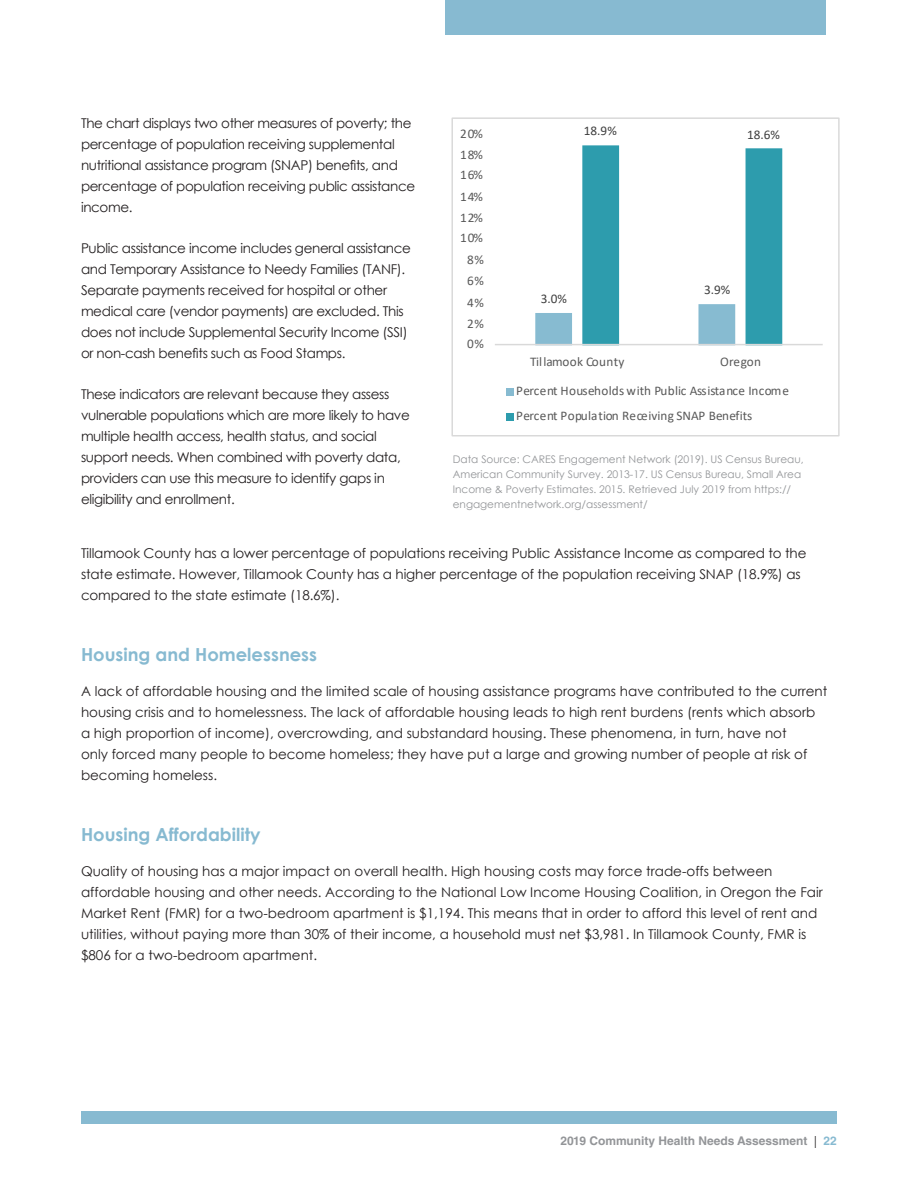
<style>
.page{position:relative;width:918px;height:1188px;background:#fff}
.page>*{position:absolute;margin:0;border:0;box-sizing:border-box;transform-origin:0 0}
.SubHead{font:700 18px "Century Gothic";color:#87bad1}
.t1{font:13.5px/21px "Century Gothic";letter-spacing:-.01em;color:#231f20}
.t2{font:13.2px/25px "Calibri";letter-spacing:.01em;color:#595959}
.t3{font:13.2px "Calibri";color:#404040}
.t4{font:700 12px "Helvetica LT Std";color:#939598}
.Data_Sources{font:10.5px/15px "Century Gothic";color:#939598}
.s1{font-weight:300;color:#231f20}
.s2{color:#87bad1}
</style>
<div class="page">
<div style="left:446px;top:0;width:380px;height:35px;background:#87bad1"></div>
<div style="left:81px;top:1111px;width:756px;height:13px;background:#87bad1"></div>
<svg style="left:535px;top:145px;width:247px;height:199px"></svg>
<hr style="left:495px;top:344px;width:328px;height:1px;background:#d9d9d9">
<div style="left:506px;top:388px;width:7px;height:7px;background:#87bbd1"></div>
<div style="left:506px;top:413px;width:7px;height:7px;background:#2d9cad"></div>
<div style="left:452px;top:117px;width:388px;height:319px;border:1px solid #d9d9d9"></div>
<p class="t1" style="left:81px;top:112px;width:336px">The chart displays two other measures of poverty; the percentage of population receiving supplemental nutritional assistance program (SNAP) benefits, and percentage of population receiving public assistance income.</p>
<p class="t1" style="left:81px;top:237px;width:332px">Public assistance income includes general assistance and Temporary Assistance to Needy Families (TANF).<br>Separate payments received for hospital or other medical care (vendor payments) are excluded. This does not include Supplemental Security Income (SSI) or non-cash benefits such as Food Stamps.</p>
<p class="t1" style="left:81px;top:383px;width:330px">These indicators are relevant because they assess vulnerable populations which are more likely to have multiple health access, health status, and social support needs. When combined with poverty data, providers can use this measure to identify gaps in eligibility and enrollment.</p>
<p class="t2" style="left:460px;top:121px;width:24px">20%</p>
<p class="t2" style="left:460px;top:141px;width:24px">18%</p>
<p class="t2" style="left:460px;top:162px;width:24px">16%</p>
<p class="t2" style="left:460px;top:184px;width:24px">14%</p>
<p class="t2" style="left:460px;top:205px;width:24px">12%</p>
<p class="t2" style="left:460px;top:225px;width:24px">10%</p>
<p class="t2" style="left:467px;top:247px;width:18px">8%</p>
<p class="t2" style="left:467px;top:268px;width:18px">6%</p>
<p class="t2" style="left:467px;top:290px;width:18px">4%</p>
<p class="t2" style="left:467px;top:310px;width:18px">2%</p>
<p class="t2" style="left:467px;top:331px;width:18px">0%</p>
<p class="t3" style="left:584px;top:122px;width:34px">18.9%</p>
<p class="t3" style="left:747px;top:126px;width:34px">18.6%</p>
<p class="t3" style="left:541px;top:289px;width:28px">3.0%</p>
<p class="t3" style="left:704px;top:280px;width:28px">3.9%</p>
<p class="t2" style="left:530px;top:349px;width:96px">Tillamook County</p>
<p class="t2" style="left:720px;top:349px;width:42px">Oregon</p>
<p class="t2" style="left:516px;top:378px;width:274px">Percent Households with Public Assistance Income<br>Percent Population Receiving SNAP Benefits</p>
<p class="Data_Sources" style="left:453px;top:451px;width:352px">Data Source: CARES Engagement Network (2019). US Census Bureau, American Community Survey. 2013-17. US Census Bureau, Small Area Income &amp; Poverty Estimates. 2015. Retrieved July 2019 from https:// engagementnetwork.org/assessment/</p>
<p class="t1" style="left:81px;top:542px;width:727px">Tillamook County has a lower percentage of populations receiving Public Assistance Income as compared to the state estimate. However, Tillamook County has a higher percentage of the population receiving SNAP (18.9%) as compared to the state estimate (18.6%).</p>
<p class="SubHead" style="left:81px;top:641px;width:238px">Housing and Homelessness</p>
<p class="t1" style="left:81px;top:680px;width:748px">A lack of affordable housing and the limited scale of housing assistance programs have contributed to the current housing crisis and to homelessness. The lack of affordable housing leads to high rent burdens (rents which absorb a high proportion of income), overcrowding, and substandard housing. These phenomena, in turn, have not<br>only forced many people to become homeless; they have put a large and growing number of people at risk of becoming homeless.</p>
<p class="SubHead" style="left:81px;top:821px;width:181px">Housing Affordability</p>
<p class="t1" style="left:81px;top:860px;width:743px">Quality of housing has a major impact on overall health. High housing costs may force trade-offs between affordable housing and other needs. According to the National Low Income Housing Coalition, in Oregon the Fair Market Rent (FMR) for a two-bedroom apartment is $1,194. This means that in order to afford this level of rent and utilities, without paying more than 30% of their income, a household must net $3,981. In Tillamook County, FMR is $806 for a two-bedroom apartment.</p>
<p class="t4" style="left:560px;top:1133px;width:278px">2019 Community Health Needs Assessment <span class="s1">|</span> <span class="s2">22</span></p>
</div>
